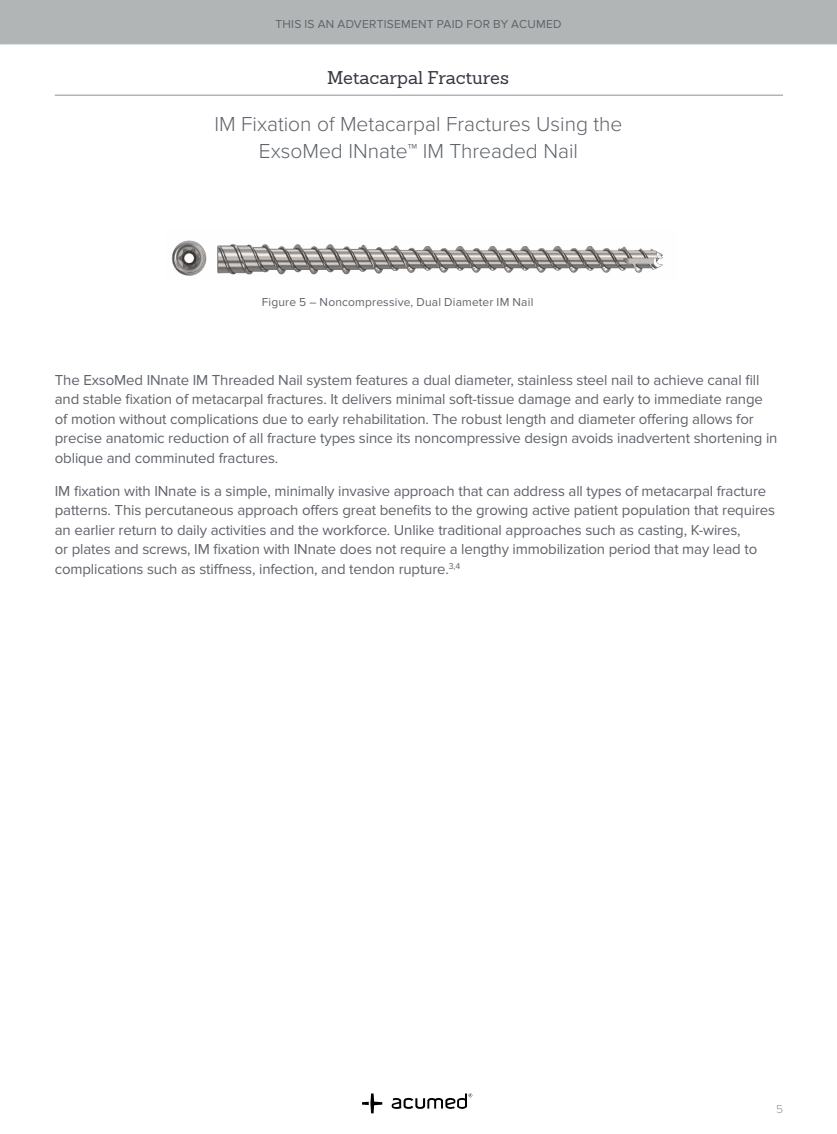
<style>
.page{position:relative;width:837px;height:1134px;background:#fff}
.page>*{position:absolute;margin:0;border:0;box-sizing:border-box;transform-origin:0 0}
.t1{font:300 21px/27px "Proxima Nova";color:#5f636a;text-align:center}
.t2{font:18px "Sanchez Slab";color:#343741}
.t3{font:15px/19.5px "Proxima Nova";letter-spacing:-.01em;color:#5f636a}
.t4{font:12px "Proxima Nova";letter-spacing:.015em;color:#5f636a}
.t5{font:300 12px "Proxima Nova";color:#8e9297}
</style>
<div class="page">
<svg style="left:362px;top:1093px;width:20px;height:20px"></svg>
<svg style="left:392px;top:1093px;width:80px;height:16px"></svg>
<div style="left:0;top:0;width:837px;height:44px;background:#b2b5b6"></div>
<img style="left:171px;top:240px;width:492px;height:36px">
<hr style="left:55px;top:95px;width:728px;height:1px;background:#b2b5b6">
<p class="t4" style="left:275px;top:17px;width:288px">THIS IS AN ADVERTISEMENT PAID FOR BY ACUMED</p>
<p class="t2" style="left:327px;top:66px;width:183px">Metacarpal Fractures</p>
<h1 class="t1" style="left:214px;top:110px;width:410px">IM Fixation of Metacarpal Fractures Using the<br>ExsoMed INnate™ IM Threaded Nail</h1>
<p class="t4" style="left:262px;top:295px;width:273px">Figure 5 – Noncompressive, Dual Diameter IM Nail</p>
<p class="t3" style="left:55px;top:370px;width:724px">The ExsoMed INnate IM Threaded Nail system features a dual diameter, stainless steel nail to achieve canal fill and stable fixation of metacarpal fractures. It delivers minimal soft-tissue damage and early to immediate range of motion without complications due to early rehabilitation. The robust length and diameter offering allows for precise anatomic reduction of all fracture types since its noncompressive design avoids inadvertent shortening in oblique and comminuted fractures.</p>
<p class="t3" style="left:55px;top:481px;width:722px">IM fixation with INnate is a simple, minimally invasive approach that can address all types of metacarpal fracture patterns. This percutaneous approach offers great benefits to the growing active patient population that requires an earlier return to daily activities and the workforce. Unlike traditional approaches such as casting, K-wires,<br>or plates and screws, IM fixation with INnate does not require a lengthy immobilization period that may lead to complications such as stiffness, infection, and tendon rupture.<sup>3,4</sup></p>
<p class="t5" style="left:776px;top:1101px;width:8px">5</p>
</div>
